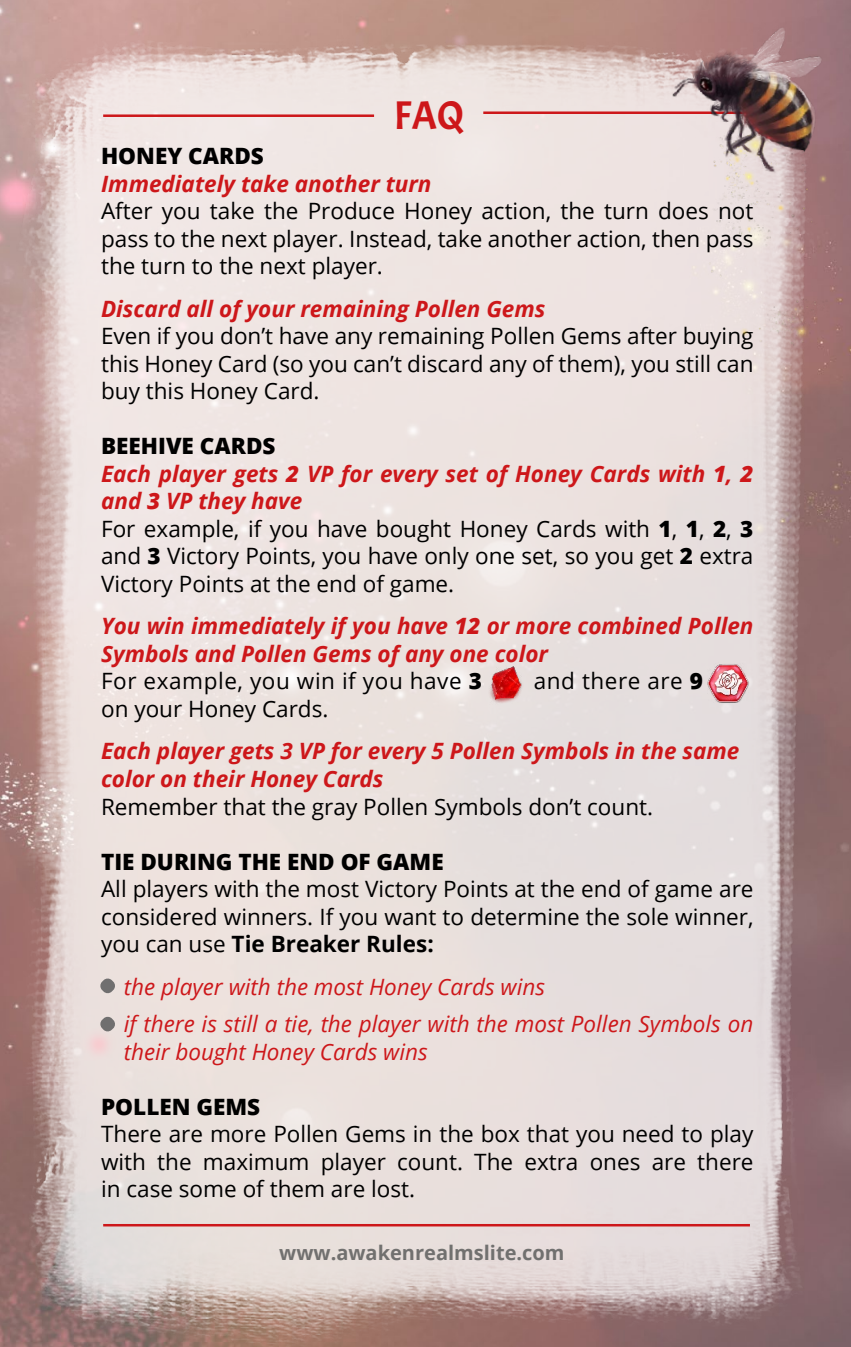
<style>
.page{position:relative;width:851px;height:1347px;background:#fff}
.page>*{position:absolute;margin:0;border:0;box-sizing:border-box;transform-origin:0 0}
.t1{font:40px "Acme";color:#cd171a}
.t2{font:22.5px/27.5px "Open Sans";color:#000;text-align:justify}
.t3{font:italic 700 22.5px/27.5px "Open Sans";color:#cd171a}
.t4{font:italic 22.5px/37.5px "Open Sans";color:#cd171a}
.t5{font:800 22.5px "Open Sans";color:#000}
.t6{font:22.5px "Open Sans";letter-spacing:.025em;color:#000}
.t7{font:700 20px "Open Sans";color:#71706f}
.s1{font-weight:800}
.s2{font-weight:700;font-style:italic;color:#cd171a}
.s3{font-weight:800;font-style:italic;color:#cd171a}
.s4{font-weight:400;font-style:normal;color:#000}
.s5{font-weight:800;font-style:normal;color:#000}
.s6{font-weight:700}
</style>
<div class="page">
<img style="left:823px;top:0;width:27px;height:1346px">
<img style="left:0;top:0;width:823px;height:1346px">
<hr style="left:483px;top:111px;width:271px;height:3px;background:#cd171a">
<hr style="left:103px;top:114px;width:271px;height:3px;background:#cd171a">
<hr style="left:103px;top:1223px;width:646px;height:3px;background:#cd171a">
<svg style="left:100px;top:1016px;width:16px;height:16px"></svg>
<svg style="left:100px;top:978px;width:16px;height:15px"></svg>
<img style="left:642px;top:12px;width:207px;height:363px">
<img style="left:485px;top:663px;width:42px;height:42px">
<img style="left:707px;top:662px;width:42px;height:40px">
<h1 class="t1" style="left:393px;top:90px;width:72px">FAQ</h1>
<p class="t5" style="left:101px;top:139px;width:164px">HONEY CARDS</p>
<p class="t3" style="left:101px;top:169px;width:332px">Immediately take another turn</p>
<p class="t2" style="left:101px;top:197px;width:653px">After you take the Produce Honey action, the turn does not pass to the next player. Instead, take another action, then pass the turn to the next player.</p>
<p class="t3" style="left:101px;top:294px;width:446px">Discard all of your remaining Pollen Gems</p>
<p class="t2" style="left:101px;top:322px;width:653px">Even if you don’t have any remaining Pollen Gems after buying this Honey Card (so you can’t discard any of them), you still can buy this Honey Card.</p>
<p class="t2" style="left:101px;top:432px;width:653px;text-align:left"><span class="s1">BEEHIVE CARDS<br></span><span class="s2">Each player gets</span> <span class="s3">2</span> <span class="s2">VP for every set of Honey Cards with</span> <span class="s3">1</span><span class="s2">,</span> <span class="s3">2 </span><span class="s2">and</span> <span class="s3">3</span> <span class="s2">VP they have<br></span>For example, if you have bought Honey Cards with <span class="s1">1</span>, <span class="s1">1</span>, <span class="s1">2</span>, <span class="s1">3 </span>and <span class="s1">3</span> Victory Points, you have only one set, so you get <span class="s1">2</span> extra Victory Points at the end of game.</p>
<p class="t3" style="left:101px;top:612px;width:653px">You win immediately if you have <span class="s1">12</span> or more combined Pollen<br>Symbols and Pollen Gems of any one color<br><span class="s4">For example, you win if you have</span> <span class="s5">3</span></p>
<p class="t6" style="left:533px;top:666px;width:171px">and there are <span class="s1">9</span></p>
<p class="t2" style="left:101px;top:694px;width:229px">on your Honey Cards.</p>
<p class="t3" style="left:101px;top:737px;width:639px">Each player gets 3 VP for every 5 Pollen Symbols in the same color on their Honey Cards</p>
<p class="t2" style="left:101px;top:792px;width:553px">Remember that the gray Pollen Symbols don’t count.</p>
<p class="t5" style="left:101px;top:844px;width:344px">TIE DURING THE END OF GAME</p>
<p class="t2" style="left:101px;top:874px;width:653px">All players with the most Victory Points at the end of game are considered winners. If you want to determine the sole winner, you can use <span class="s6">Tie Breaker Rules:</span></p>
<p class="t4" style="left:124px;top:967px;width:631px">the player with the most Honey Cards wins<br>if there is still a tie, the player with the most Pollen Symbols on</p>
<p class="t4" style="left:124px;top:1032px;width:305px">their bought Honey Cards wins</p>
<p class="t5" style="left:101px;top:1089px;width:161px">POLLEN GEMS</p>
<p class="t2" style="left:101px;top:1119px;width:653px">There are more Pollen Gems in the box that you need to play with the maximum player count. The extra ones are there in case some of them are lost.</p>
<p class="t7" style="left:279px;top:1238px;width:287px">www.awakenrealmslite.com</p>
</div>
